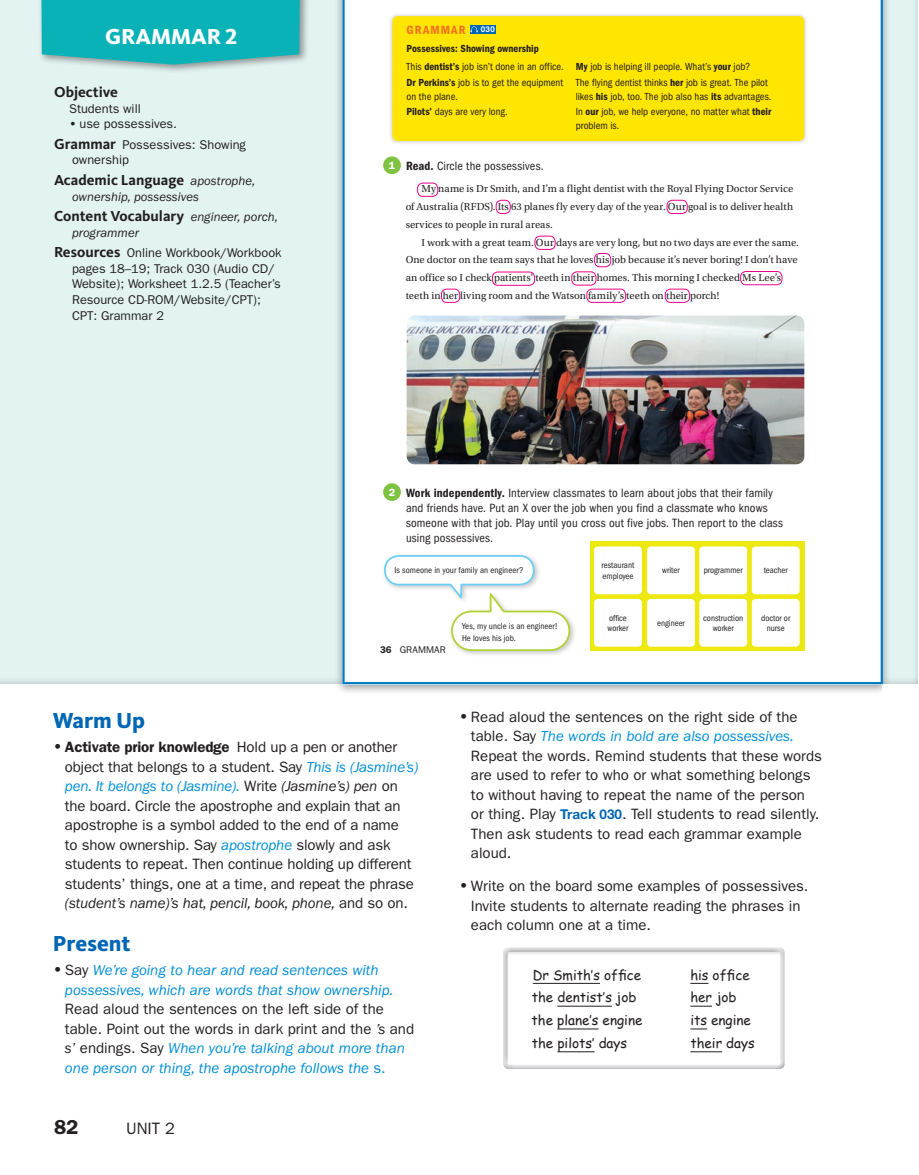
<style>
.page{position:relative;width:919px;height:1175px;background:#fff}
.page>*{position:absolute;margin:0;border:0;box-sizing:border-box;transform-origin:0 0}
.t1{font:800 22.5px "Kievit OT";color:#0166b3}
.t2{font:800 22.5px "Kievit OT";color:#fff}
.t3{font:600 20.25px "ITC Franklin Gothic Std";color:#231f20}
.t4{font:16.5px "ITC Franklin Gothic Std";color:#231f20}
.t5{font:15px/19.5px "ITC Franklin Gothic Std";color:#231f20}
.t6{font:italic 15px/19.5px "ITC Franklin Gothic Std";color:#008fd5}
.t7{font:700 15px "Kievit OT";color:#231f20}
.t8{font:13.5px "Comic Sans MS";color:#231f20}
.t9{font:12.75px/15.8px "ITC Franklin Gothic Std";color:#231f20}
.t10{font:italic 12.75px "ITC Franklin Gothic Std";color:#231f20}
.t11{font:condensed 12.45px/15px "ITC Franklin Gothic Std";letter-spacing:.01em;color:#231f20}
.t12{font:12.45px "ITC Franklin Gothic Std Dm Cd";letter-spacing:.09em;color:#f36e21}
.t13{font:10.65px "Utopia Std";color:#231f20}
.t14{font:condensed 10.65px/15.9px "ITC Franklin Gothic Std";letter-spacing:-.005em;color:#231f20}
.t15{font:10.65px/18.6px "ITC Franklin Gothic Std Dm Cd";color:#231f20}
.t16{font:600 10.65px "ITC Franklin Gothic Std";color:#fff}
.t17{font:9.75px "ITC Franklin Gothic Std";letter-spacing:.01em;color:#231f20}
.t18{font:condensed 8.85px/10.6px "ITC Franklin Gothic Std";color:#231f20}
.s1{font-weight:600}
.s2{font-family:"Kievit OT";font-weight:700;font-size:15px}
.s3{font-family:"ITC Franklin Gothic Std";font-weight:400;font-style:italic;font-size:12.75px}
.s4{font-style:italic}
.s5{font-family:"Helvetica Neue LT Std";font-weight:700;font-size:7.95px;color:#fff}
.s6{font-family:"ITC Franklin Gothic Std";font-stretch:condensed}
.s7{font-family:"ITC Franklin Gothic Std Dm Cd";font-stretch:normal}
.s8{font-weight:600;font-stretch:normal;font-size:10.65px;color:#fff}
.s9{font-weight:600;font-size:16.5px}
.s10{font-style:italic;color:#008fd5}
.s11{font-weight:600;font-style:normal;font-size:16.5px;color:#231f20}
.s12{font-style:normal;color:#231f20}
.s13{color:#231f20}
.s14{font-style:normal}
.s15{font-family:"Helvetica Neue LT Std";font-weight:700;font-size:13.5px;color:#0166b3}
</style>
<div class="page">
<div style="left:0;top:0;width:918px;height:1175px;background:#e2f3f2"></div>
<div style="left:0;top:684px;width:918px;height:491px;background:#fff"></div>
<div style="left:910px;top:0;width:8px;height:1175px;background:#dcedec"></div>
<div style="left:334px;top:0;width:557px;height:695px;background:#231f20;opacity:.45"></div>
<div style="left:882px;top:684px;width:36px;height:491px;background:#fff"></div>
<svg style="left:342px;top:0;width:540px;height:684px;background:#e8e4c1"></svg>
<div style="left:38px;top:0;width:271px;height:74px;background:#231f20;opacity:.45"></div>
<svg style="left:41px;top:0;width:259px;height:65px;background:#17b3b8"></svg>
<div style="left:502px;top:945px;width:284px;height:125px;background:#231f20;opacity:.5"></div>
<div style="left:660px;top:962px;width:30px;height:23px;background:#fff"></div>
<div style="left:660px;top:985px;width:30px;height:23px;background:#fff"></div>
<div style="left:660px;top:1008px;width:30px;height:23px;background:#fff"></div>
<div style="left:660px;top:1031px;width:30px;height:23px;background:#fff"></div>
<hr style="left:532px;top:983px;width:67px;height:1px;background:#231f20">
<svg style="left:690px;top:983px;width:18px;height:1px"></svg>
<hr style="left:557px;top:1005px;width:54px;height:1px;background:#231f20">
<svg style="left:690px;top:1005px;width:21px;height:1px"></svg>
<hr style="left:557px;top:1028px;width:41px;height:1px;background:#231f20">
<svg style="left:690px;top:1028px;width:16px;height:1px"></svg>
<hr style="left:557px;top:1051px;width:37px;height:1px;background:#231f20">
<hr style="left:690px;top:1051px;width:31px;height:1px;background:#231f20">
<p class="t2" style="left:105px;top:23px;width:133px">GRAMMAR 2</p>
<p class="t7" style="left:54px;top:84px;width:65px">Objective</p>
<p class="t9" style="left:69px;top:101px;width:73px">Students will</p>
<p class="t9" style="left:54px;top:114px;width:193px;line-height:20.2px;text-indent:15px"><span class="s1">•</span> use possessives.<br><span class="s2">Grammar</span> Possessives: Showing</p>
<p class="t9" style="left:72px;top:152px;width:58px">ownership</p>
<p class="t7" style="left:54px;top:171px;width:202px">Academic Language <span class="s3">apostrophe,</span></p>
<p class="t10" style="left:72px;top:189px;width:128px">ownership, possessives</p>
<p class="t7" style="left:54px;top:207px;width:225px">Content Vocabulary <span class="s3">engineer, porch,</span></p>
<p class="t9" style="left:54px;top:222px;width:229px;line-height:20.2px;text-indent:18px"><span class="s4">programmer<br></span><span class="s2">Resources</span> Online Workbook/Workbook</p>
<p class="t9" style="left:72px;top:260px;width:210px">pages 18–19; Track 030 (Audio CD/<br>Website); Worksheet 1.2.5 (Teacher’s<br>Resource CD-ROM/Website/CPT);<br>CPT: Grammar 2</p>
<p class="t12" style="left:406px;top:23px;width:90px">GrAmmAr <span class="s5">030</span></p>
<p class="t15" style="left:406px;top:39px;width:158px">possessives: Showing ownership<br><span class="s6">This</span> dentist’s <span class="s6">job isn’t done in an office.</span></p>
<p class="t14" style="left:406px;top:76px;width:158px;line-height:13.2px"><span class="s7">dr perkins’s</span> job is to get the equipment on the plane.</p>
<p class="t14" style="left:406px;top:104px;width:103px"><span class="s7">pilots’</span> days are very long.</p>
<p class="t14" style="left:575px;top:59px;width:193px"><span class="s7">my</span> job is helping ill people. What’s <span class="s7">your</span> job?<br>The flying dentist thinks <span class="s7">her</span> job is great. The pilot</p>
<p class="t14" style="left:575px;top:88px;width:197px">likes <span class="s7">his</span> job, too. The job also has <span class="s7">its</span> advantages.<br>In <span class="s7">our</span> job, we help everyone, no matter what <span class="s7">their</span></p>
<p class="t14" style="left:575px;top:117px;width:45px">problem is.</p>
<p class="t11" style="left:388px;top:158px;width:156px"><span class="s8">1</span> <span class="s7">read.</span> Circle the possessives.</p>
<p class="t13" style="left:421px;top:183px;width:373px">My name is Dr Smith, and I’m a flight dentist with the Royal Flying Doctor Service</p>
<p class="t13" style="left:405px;top:201px;width:389px">of Australia (RFDS). Its 63 planes fly every day of the year. Our goal is to deliver health</p>
<p class="t13" style="left:405px;top:219px;width:148px">services to people in rural areas.</p>
<p class="t13" style="left:421px;top:236px;width:378px">I work with a great team. Our days are very long, but no two days are ever the same.</p>
<p class="t13" style="left:405px;top:254px;width:393px">One doctor on the team says that he loves his job because it’s never boring! I don’t have</p>
<p class="t13" style="left:405px;top:272px;width:377px">an office so I check patients’ teeth in their homes. This morning I checked Ms Lee’s</p>
<p class="t13" style="left:405px;top:289px;width:315px">teeth in her living room and the Watson family’s teeth on their porch!</p>
<p class="t16" style="left:388px;top:486px;width:8px">2</p>
<p class="t11" style="left:406px;top:485px;width:378px"><span class="s7">Work independently.</span> Interview classmates to learn about jobs that their family and friends have. Put an X over the job when you find a classmate who knows someone with that job. Play until you cross out five jobs. Then report to the class using possessives.</p>
<p class="t18" style="left:394px;top:565px;width:130px">Is someone in your family an engineer?</p>
<p class="t17" style="left:380px;top:644px;width:67px"><span class="s1">36</span> GraMMar</p>
<p class="t18" style="left:462px;top:619px;width:97px;line-height:12.5px">Yes, my uncle is an engineer!<br>He loves his job.</p>
<p class="t18" style="left:601px;top:560px;width:34px">restaurant employee</p>
<p class="t18" style="left:763px;top:565px;width:26px">teacher</p>
<p class="t18" style="left:760px;top:612px;width:31px;text-align:center">doctor or nurse</p>
<p class="t18" style="left:662px;top:565px;width:19px">writer</p>
<p class="t18" style="left:703px;top:565px;width:41px">programmer</p>
<p class="t18" style="left:703px;top:612px;width:41px;text-align:center">construction worker</p>
<p class="t18" style="left:607px;top:612px;width:22px">office worker</p>
<p class="t18" style="left:656px;top:617px;width:29px">engineer</p>
<p class="t1" style="left:53px;top:707px;width:93px">Warm Up</p>
<p class="t5" style="left:65px;top:737px;width:355px;text-indent:-12px"><span class="s9">•</span> <span class="s1">Activate prior knowledge</span> Hold up a pen or another object that belongs to a student. Say <span class="s10">This is (Jasmine’s) pen. It belongs to (Jasmine).</span> Write <span class="s4">(Jasmine’s) pen</span> on the board. Circle the apostrophe and explain that an apostrophe is a symbol added to the end of a name<br>to show ownership. Say <span class="s10">apostrophe</span> slowly and ask students to repeat. Then continue holding up different students’ things, one at a time, and repeat the phrase <span class="s4">(student’s name)’s hat, pencil, book, phone,</span> and so on.</p>
<p class="t1" style="left:53px;top:930px;width:79px">Present</p>
<p class="t6" style="left:65px;top:960px;width:350px;text-indent:-12px"><span class="s11">•</span> <span class="s12">Say</span> We’re going to hear and read sentences with possessives, which are words that show ownership.<br><span class="s12">Read aloud the sentences on the left side of the table. Point out the words in dark print and the</span> <span class="s13">’s</span> <span class="s12">and </span><span class="s13">s’</span> <span class="s12">endings. Say</span> When you’re talking about more than one person or thing, the apostrophe follows the <span class="s14">s.</span></p>
<p class="t3" style="left:54px;top:1115px;width:26px">82</p>
<p class="t4" style="left:126px;top:1119px;width:50px">UNIT 2</p>
<p class="t5" style="left:470px;top:707px;width:352px;text-indent:-12px"><span class="s9">•</span> Read aloud the sentences on the right side of the table. Say <span class="s10">The words in bold are also possessives.<br></span>Repeat the words. Remind students that these words are used to refer to who or what something belongs to without having to repeat the name of the person<br>or thing. Play <span class="s15">Track 030</span>. Tell students to read silently.<br>Then ask students to read each grammar example aloud.</p>
<p class="t5" style="left:470px;top:876px;width:339px;text-indent:-12px"><span class="s9">•</span> Write on the board some examples of possessives.<br>Invite students to alternate reading the phrases in each column one at a time.</p>
<p class="t8" style="left:532px;top:964px;width:110px">Dr Smith’s office</p>
<p class="t8" style="left:690px;top:964px;width:61px">his office</p>
<p class="t8" style="left:531px;top:987px;width:106px">the dentist’s job</p>
<p class="t8" style="left:690px;top:987px;width:48px">her job</p>
<p class="t8" style="left:531px;top:1010px;width:112px">the plane’s engine</p>
<p class="t8" style="left:690px;top:1010px;width:62px">its engine</p>
<p class="t8" style="left:531px;top:1033px;width:97px">the pilots’ days</p>
<p class="t8" style="left:690px;top:1033px;width:66px">their days</p>
</div>
